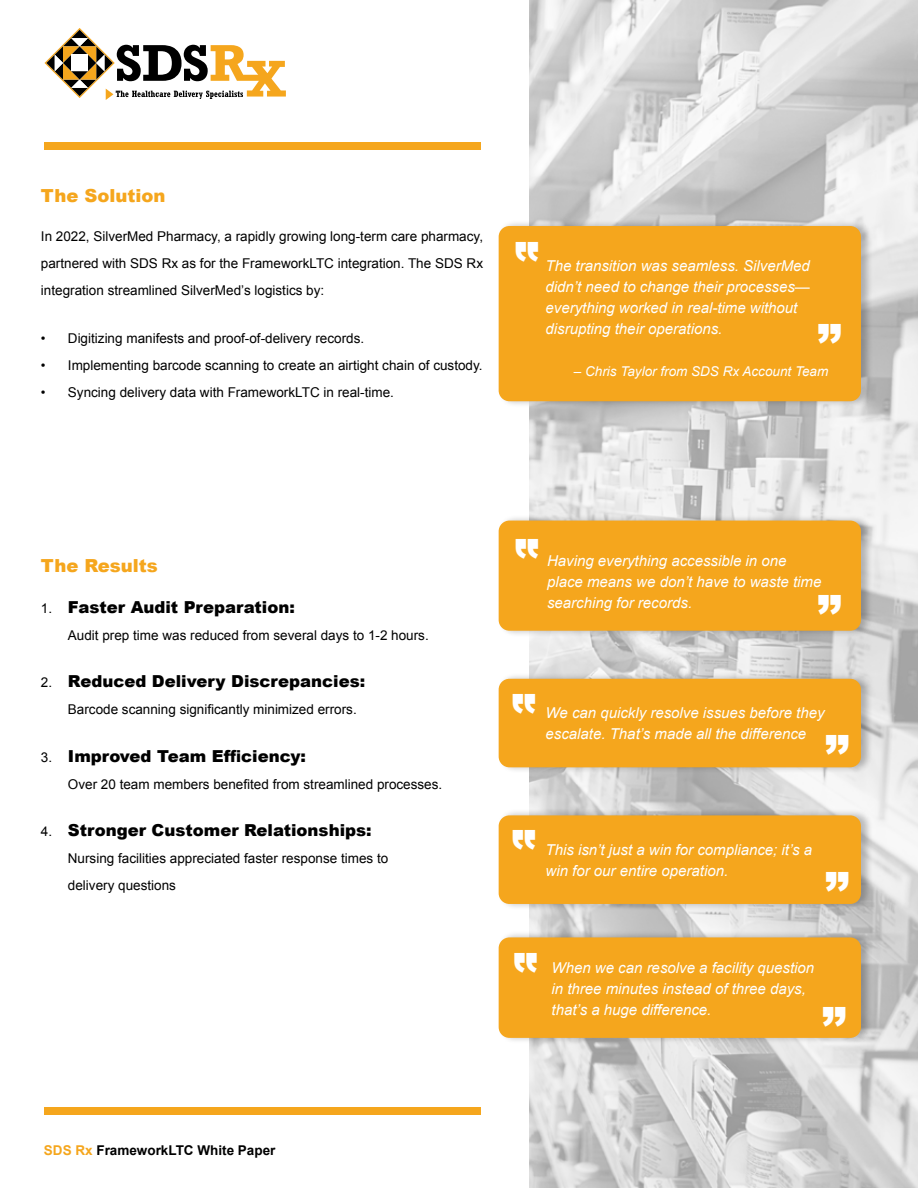
<style>
.page{position:relative;width:918px;height:1188px;background:#fff}
.page>*{position:absolute;margin:0;border:0;box-sizing:border-box;transform-origin:0 0}
.t1{font:900 48.6px "Arial";color:#fff}
.t2{font:900 18px "Arial";color:#f5a61d}
.t3{font:900 16.5px "Arial";color:#000}
.t4{font:italic 15px/21px "Arial";color:#fff}
.t5{font:13.5px/27px "Arial";color:#000;text-align:justify}
.t6{font:italic 13.5px "Arial";color:#fff}
.t7{font:700 13.5px "Arial";color:#000}
.s1{font-weight:400;font-size:13.5px}
.s2{color:#f5a61d}
</style>
<div class="page">
<img style="left:529px;top:0;width:389px;height:1188px">
<svg style="left:45px;top:28px;width:241px;height:72px"></svg>
<div style="left:71px;top:55px;width:17px;height:16px;background:#fff"></div>
<div style="left:44px;top:142px;width:437px;height:7px;background:#f5a61d"></div>
<div style="left:44px;top:1108px;width:437px;height:7px;background:#f5a61d"></div>
<div style="left:497px;top:219px;width:376px;height:189px;background:#000;opacity:.25"></div>
<div style="left:499px;top:226px;width:362px;height:175px;background:#f5a61d;border-radius:11px"></div>
<div style="left:497px;top:514px;width:376px;height:123px;background:#000;opacity:.25"></div>
<div style="left:499px;top:521px;width:362px;height:110px;background:#f5a61d;border-radius:11px"></div>
<div style="left:497px;top:809px;width:376px;height:102px;background:#000;opacity:.25"></div>
<div style="left:499px;top:815px;width:362px;height:89px;background:#f5a61d;border-radius:11px"></div>
<div style="left:497px;top:672px;width:376px;height:102px;background:#000;opacity:.25"></div>
<div style="left:499px;top:679px;width:362px;height:88px;background:#f5a61d;border-radius:11px"></div>
<div style="left:497px;top:931px;width:376px;height:114px;background:#000;opacity:.25"></div>
<div style="left:499px;top:937px;width:362px;height:101px;background:#f5a61d;border-radius:11px"></div>
<h2 class="t2" style="left:41px;top:183px;width:126px">The Solution</h2>
<p class="t5" style="left:41px;top:223px;width:444px">In 2022, SilverMed Pharmacy, a rapidly growing long-term care pharmacy, partnered with SDS Rx as for the FrameworkLTC integration. The SDS Rx integration streamlined SilverMed’s logistics by:</p>
<p class="t5" style="left:41px;top:325px;width:325px">• Digitizing manifests and proof-of-delivery records.</p>
<p class="t5" style="left:41px;top:352px;width:443px">• Implementing barcode scanning to create an airtight chain of custody.</p>
<p class="t5" style="left:41px;top:379px;width:355px">• Syncing delivery data with FrameworkLTC in real-time.</p>
<h2 class="t2" style="left:41px;top:553px;width:119px">The Results</h2>
<p class="t3" style="left:41px;top:595px;width:255px"><span class="s1">1.</span> Faster Audit Preparation:</p>
<p class="t5" style="left:68px;top:622px;width:362px">Audit prep time was reduced from several days to 1-2 hours.</p>
<p class="t3" style="left:41px;top:670px;width:326px"><span class="s1">2.</span> Reduced Delivery Discrepancies:</p>
<p class="t5" style="left:68px;top:696px;width:290px">Barcode scanning significantly minimized errors.</p>
<p class="t3" style="left:41px;top:744px;width:267px"><span class="s1">3.</span> Improved Team Efficiency:</p>
<p class="t5" style="left:68px;top:771px;width:376px">Over 20 team members benefited from streamlined processes.</p>
<p class="t3" style="left:41px;top:818px;width:332px"><span class="s1">4.</span> Stronger Customer Relationships:</p>
<p class="t5" style="left:68px;top:845px;width:322px">Nursing facilities appreciated faster response times to delivery questions</p>
<p class="t7" style="left:44px;top:1142px;width:233px"><span class="s2">SDS Rx</span> FrameworkLTC White Paper</p>
<p class="t4" style="left:546px;top:256px;width:266px">The transition was seamless. SilverMed didn’t need to change their processes— everything worked in real-time without disrupting their operations.</p>
<p class="t6" style="left:574px;top:363px;width:256px">– Chris Taylor from SDS Rx Account Team</p>
<h1 class="t1" style="left:842px;top:361px;width:26px;rotate:-180deg">“</h1>
<p class="t4" style="left:547px;top:550px;width:276px">Having everything accessible in one place means we don’t have to waste time searching for records.</p>
<h1 class="t1" style="left:842px;top:632px;width:26px;rotate:-180deg">“</h1>
<p class="t4" style="left:546px;top:703px;width:280px">We can quickly resolve issues before they escalate. That’s made all the difference</p>
<h1 class="t1" style="left:850px;top:772px;width:26px;rotate:-180deg">“</h1>
<p class="t4" style="left:546px;top:839px;width:268px">This isn’t just a win for compliance; it’s a win for our entire operation.</p>
<h1 class="t1" style="left:850px;top:909px;width:26px;rotate:-180deg">“</h1>
<p class="t4" style="left:552px;top:958px;width:264px">When we can resolve a facility question in three minutes instead of three days, that’s a huge difference.</p>
<h1 class="t1" style="left:847px;top:1044px;width:26px;rotate:-180deg">“</h1>
</div>
